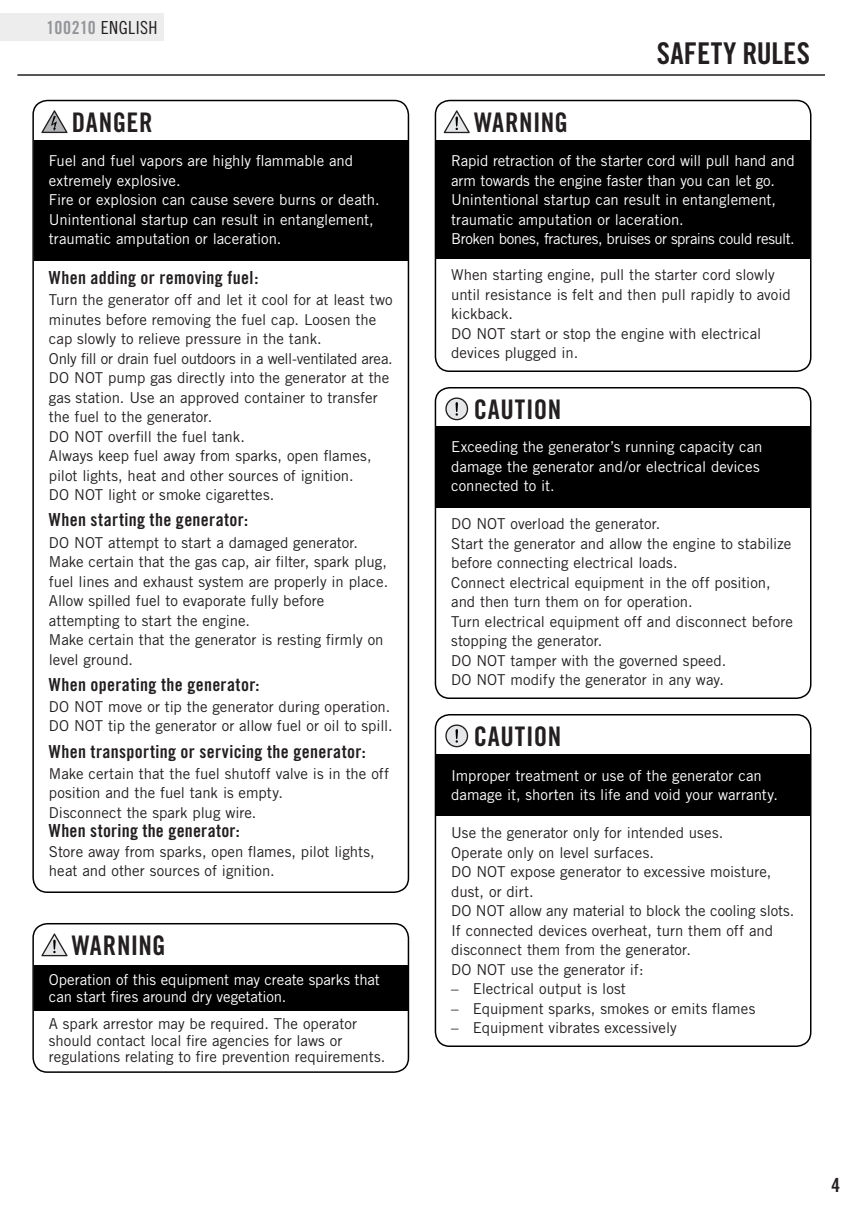
<style>
.page{position:relative;width:864px;height:1215px;background:#fff}
.page>*{position:absolute;margin:0;border:0;box-sizing:border-box;transform-origin:0 0}
.t1{font:30px "Trade Gothic Bold Cond Twenty";letter-spacing:.005em;color:#231f20}
.t2{font:27px "Trade Gothic Bold Cond Twenty";letter-spacing:.02em;color:#231f20}
.t3{font:19.5px "Trade Gothic Bold Cond Twenty";color:#231f20}
.t4{font:18px "Trade Gothic Bold Cond Twenty";letter-spacing:.015em;color:#231f20}
.t5{font:18px "Trade Gothic Cond Eighteen";letter-spacing:.025em;color:#231f20}
.t6{font:15px/19.5px "Trade Gothic";color:#231f20}
.t7{font:15px/19.5px "Trade Gothic";letter-spacing:-.005em;color:#fff}
.s1{font-family:"Trade Gothic Bold Cond Twenty";color:#939598}
</style>
<div class="page">
<hr style="left:17px;top:74px;width:808px;height:2px;background:#231f20">
<div style="left:0;top:14px;width:164px;height:27px;background:#ededee"></div>
<div style="left:435px;top:714px;width:376px;height:333px;border:2px solid #000;border-radius:14px"></div>
<div style="left:436px;top:754px;width:374px;height:62px;background:#000"></div>
<svg style="left:445px;top:724px;width:23px;height:23px"></svg>
<div style="left:435px;top:100px;width:376px;height:272px;border:2px solid #000;border-radius:14px"></div>
<div style="left:436px;top:140px;width:374px;height:118px;background:#000"></div>
<svg style="left:444px;top:110px;width:26px;height:23px"></svg>
<div style="left:435px;top:387px;width:376px;height:312px;border:2px solid #000;border-radius:14px"></div>
<div style="left:436px;top:426px;width:374px;height:81px;background:#000"></div>
<svg style="left:445px;top:397px;width:23px;height:23px"></svg>
<div style="left:32px;top:923px;width:377px;height:150px;border:2px solid #000;border-radius:14px"></div>
<div style="left:34px;top:965px;width:374px;height:45px;background:#000"></div>
<svg style="left:41px;top:933px;width:27px;height:23px"></svg>
<div style="left:32px;top:100px;width:377px;height:793px;border:2px solid #000;border-radius:14px"></div>
<div style="left:34px;top:140px;width:374px;height:121px;background:#000"></div>
<svg style="left:41px;top:110px;width:27px;height:23px"></svg>
<p class="t5" style="left:47px;top:17px;width:112px"><span class="s1">100210</span> ENGLISH</p>
<h2 class="t2" style="left:72px;top:106px;width:82px">DANGER</h2>
<p class="t7" style="left:49px;top:151px;width:332px">Fuel and fuel vapors are highly flammable and extremely explosive.<br>Fire or explosion can cause severe burns or death.<br>Unintentional startup can result in entanglement, traumatic amputation or laceration.</p>
<p class="t4" style="left:49px;top:267px;width:211px">When adding or removing fuel:</p>
<p class="t6" style="left:49px;top:290px;width:345px">Turn the generator off and let it cool for at least two minutes before removing the fuel cap. Loosen the cap slowly to relieve pressure in the tank.<br>Only fill or drain fuel outdoors in a well-ventilated area.<br>DO NOT pump gas directly into the generator at the gas station. Use an approved container to transfer the fuel to the generator.<br>DO NOT overfill the fuel tank.<br>Always keep fuel away from sparks, open flames, pilot lights, heat and other sources of ignition.<br>DO NOT light or smoke cigarettes.</p>
<p class="t4" style="left:49px;top:509px;width:201px">When starting the generator:</p>
<p class="t6" style="left:49px;top:532px;width:341px">DO NOT attempt to start a damaged generator.<br>Make certain that the gas cap, air filter, spark plug, fuel lines and exhaust system are properly in place.<br>Allow spilled fuel to evaporate fully before attempting to start the engine.<br>Make certain that the generator is resting firmly on level ground.</p>
<p class="t4" style="left:49px;top:673px;width:212px">When operating the generator:</p>
<p class="t6" style="left:49px;top:697px;width:345px">DO NOT move or tip the generator during operation.<br>DO NOT tip the generator or allow fuel or oil to spill.</p>
<p class="t4" style="left:49px;top:740px;width:318px">When transporting or servicing the generator:</p>
<p class="t6" style="left:49px;top:764px;width:342px">Make certain that the fuel shutoff valve is in the off position and the fuel tank is empty.<br>Disconnect the spark plug wire.</p>
<p class="t4" style="left:49px;top:820px;width:192px">When storing the generator:</p>
<p class="t6" style="left:49px;top:842px;width:327px">Store away from sparks, open flames, pilot lights, heat and other sources of ignition.</p>
<h2 class="t2" style="left:72px;top:929px;width:95px">WARNING</h2>
<p class="t7" style="left:49px;top:971px;width:333px;line-height:16.5px">Operation of this equipment may create sparks that can start fires around dry vegetation.</p>
<p class="t6" style="left:49px;top:1015px;width:338px;line-height:16.5px">A spark arrestor may be required. The operator should contact local fire agencies for laws or regulations relating to fire prevention requirements.</p>
<h2 class="t2" style="left:474px;top:106px;width:95px">WARNING</h2>
<h1 class="t1" style="left:657px;top:35px;width:155px">SAFETY RULES</h1>
<p class="t7" style="left:451px;top:151px;width:345px">Rapid retraction of the starter cord will pull hand and arm towards the engine faster than you can let go.<br>Unintentional startup can result in entanglement, traumatic amputation or laceration.<br>Broken bones, fractures, bruises or sprains could result.</p>
<p class="t6" style="left:451px;top:265px;width:341px">When starting engine, pull the starter cord slowly until resistance is felt and then pull rapidly to avoid kickback.<br>DO NOT start or stop the engine with electrical devices plugged in.</p>
<h2 class="t2" style="left:474px;top:393px;width:89px">CAUTION</h2>
<p class="t7" style="left:451px;top:437px;width:313px">Exceeding the generator’s running capacity can damage the generator and/or electrical devices connected to it.</p>
<p class="t6" style="left:451px;top:514px;width:343px">DO NOT overload the generator.<br>Start the generator and allow the engine to stabilize before connecting electrical loads.<br>Connect electrical equipment in the off position, and then turn them on for operation.<br>Turn electrical equipment off and disconnect before stopping the generator.<br>DO NOT tamper with the governed speed.<br>DO NOT modify the generator in any way.</p>
<h2 class="t2" style="left:474px;top:720px;width:89px">CAUTION</h2>
<p class="t7" style="left:451px;top:765px;width:328px">Improper treatment or use of the generator can damage it, shorten its life and void your warranty.</p>
<p class="t6" style="left:451px;top:823px;width:345px">Use the generator only for intended uses.<br>Operate only on level surfaces.<br>DO NOT expose generator to excessive moisture, dust, or dirt.<br>DO NOT allow any material to block the cooling slots.<br>If connected devices overheat, turn them off and disconnect them from the generator.<br>DO NOT use the generator if:</p>
<p class="t6" style="left:451px;top:979px;width:176px">– Electrical output is lost</p>
<p class="t6" style="left:451px;top:998px;width:306px">– Equipment sparks, smokes or emits flames</p>
<p class="t6" style="left:451px;top:1018px;width:227px">– Equipment vibrates excessively</p>
<h3 class="t3" style="left:831px;top:1173px;width:10px">4</h3>
</div>
